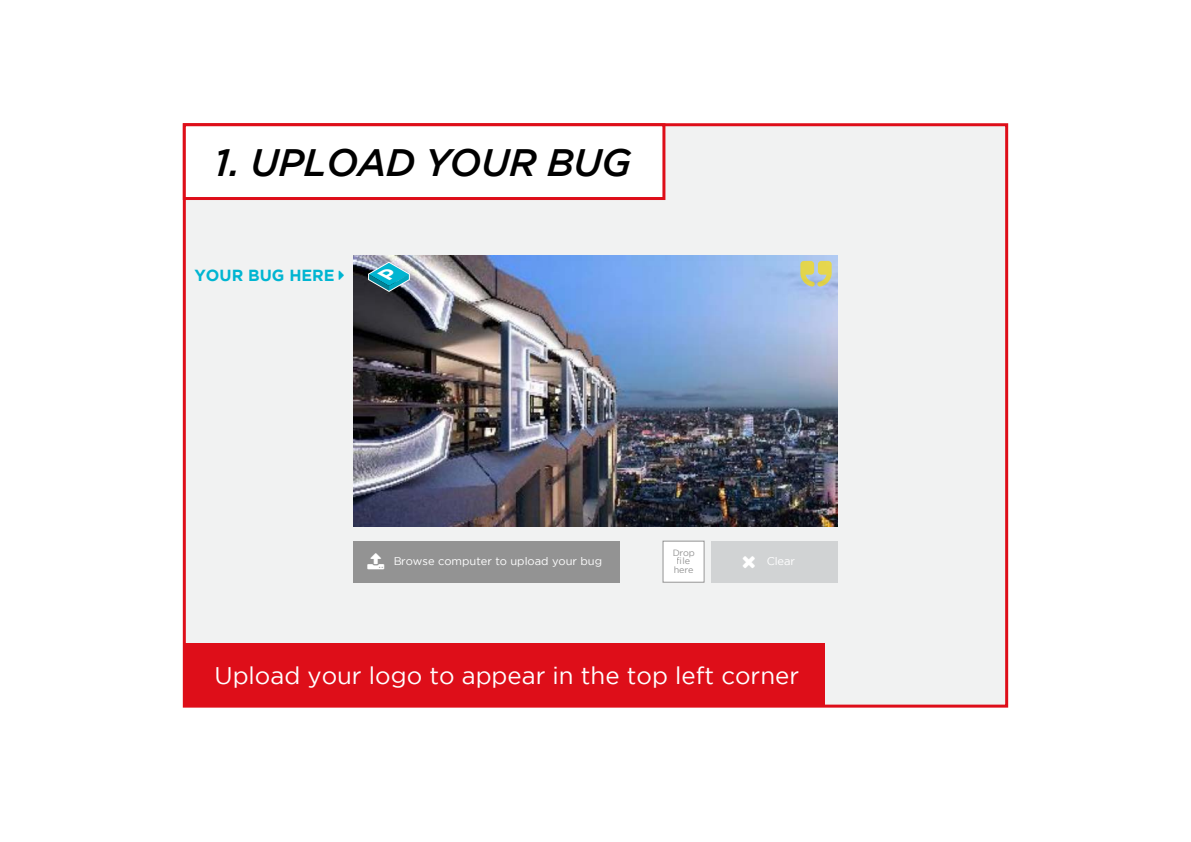
<style>
.page{position:relative;width:1191px;height:842px;background:#fff}
.page>*{position:absolute;margin:0;border:0;box-sizing:border-box;transform-origin:0 0}
.t1{font:italic 500 38.2px "Gotham";letter-spacing:-.02em;color:#000}
.t2{font:24px "Gotham";color:#fff}
.t3{font:700 16.1px "Gotham";color:#00b5d1}
.t4{font:11.1px "Gotham";color:#fff}
.t5{font:9px/8.4px "Gotham";color:#939393;text-align:center}
</style>
<div class="page">
<div style="left:183px;top:123px;width:825px;height:585px;background:#f1f2f2;border:3px solid #de0e19"></div>
<div style="left:184px;top:643px;width:641px;height:63px;background:#de0e19"></div>
<div style="left:183px;top:123px;width:482px;height:77px;background:#fff;border:3px solid #de0e19"></div>
<img style="left:354px;top:255px;width:484px;height:272px">
<div style="left:353px;top:541px;width:267px;height:41px;background:#939393"></div>
<div style="left:662px;top:541px;width:42px;height:41px;background:#fff"></div>
<div style="left:662px;top:541px;width:42px;height:42px;border:1px solid #939393"></div>
<div style="left:711px;top:541px;width:127px;height:41px;background:#d1d3d4"></div>
<svg style="left:800px;top:261px;width:31px;height:26px"></svg>
<svg style="left:367px;top:261px;width:43px;height:32px"></svg>
<h1 class="t1" style="left:214px;top:141px;width:418px">1. UPLOAD YOUR BUG</h1>
<p class="t3" style="left:194px;top:266px;width:142px">YOUR BUG HERE</p>
<p class="t5" style="left:672px;top:549px;width:24px">Drop file here</p>
<p class="t4" style="left:393px;top:555px;width:210px">Browse computer to upload your bug</p>
<p class="t4" style="left:766px;top:555px;width:30px">Clear</p>
<p class="t2" style="left:214px;top:662px;width:586px">Upload your logo to appear in the top left corner</p>
</div>
